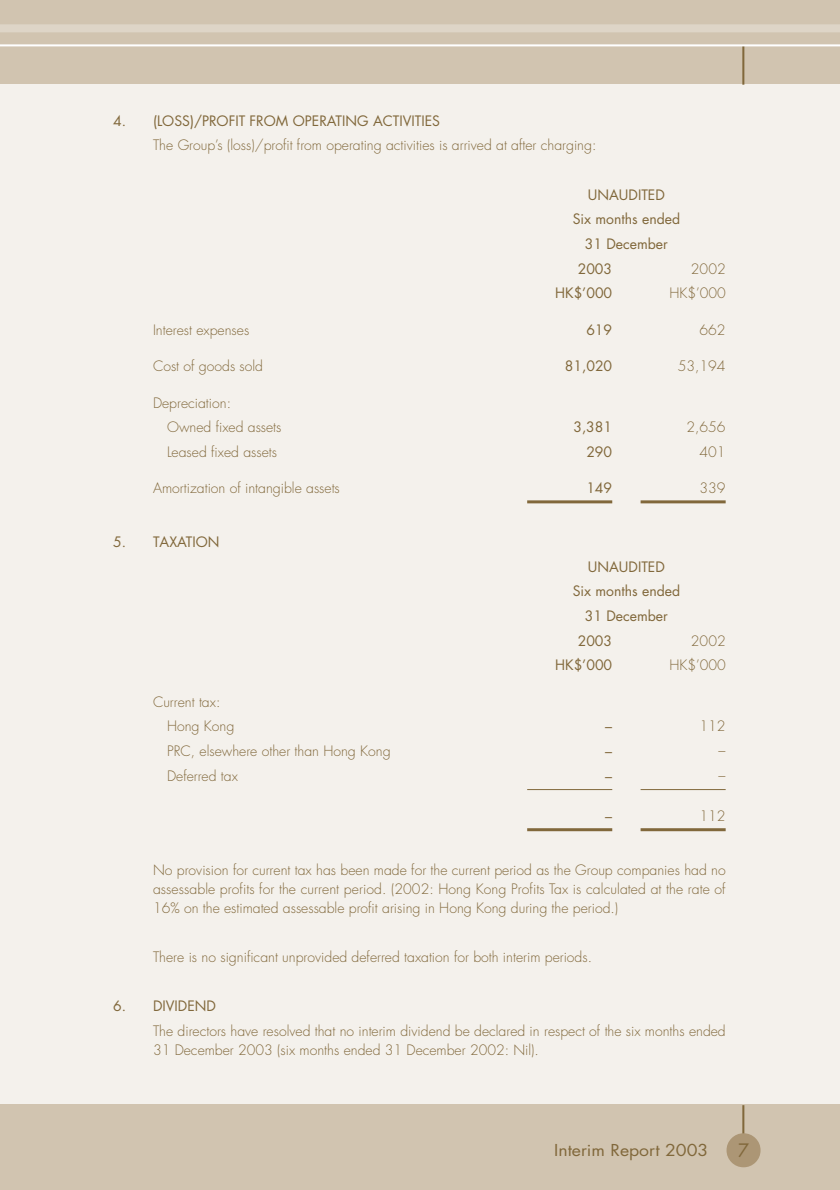
<style>
.page{position:relative;width:840px;height:1190px;background:#fff}
.page>*{position:absolute;margin:0;border:0;box-sizing:border-box;transform-origin:0 0}
.t1{font:18px "Futura";color:#81683b}
.t2{font:16px "Futura";color:#81683b;scale:1.1 1}
.t3{font:300 14px/19px "Futura";color:#81683b}
.t4{font:14px "Futura";color:#81683b}
</style>
<div class="page">
<div style="left:0;top:0;width:839px;height:1182px;background:#f4f1ec"></div>
<div style="left:0;top:1105px;width:839px;height:85px;background:#d1c4b0"></div>
<div style="left:0;top:0;width:839px;height:84px;background:#d1c4b0"></div>
<hr style="left:742px;top:45px;width:2px;height:40px;background:#81683b">
<hr style="left:742px;top:1105px;width:2px;height:47px;background:#81683b">
<svg style="left:727px;top:1133px;width:34px;height:34px"></svg>
<div style="left:0;top:24px;width:840px;height:8px;background:#ded5c7"></div>
<hr style="left:0;top:44px;width:840px;height:2px;background:#fff">
<hr style="left:527px;top:500px;width:85px;height:3px;background:#81683b">
<hr style="left:641px;top:500px;width:85px;height:3px;background:#81683b">
<hr style="left:527px;top:789px;width:85px;height:1px;background:#81683b">
<hr style="left:641px;top:789px;width:85px;height:1px;background:#81683b">
<hr style="left:527px;top:828px;width:85px;height:3px;background:#81683b">
<hr style="left:641px;top:828px;width:85px;height:3px;background:#81683b">
<p class="t4" style="left:113px;top:114px;width:328px">4. (LOSS)/PROFIT FROM OPERATING ACTIVITIES</p>
<p class="t3" style="left:153px;top:137px;width:445px">The Group’s (loss)/profit from operating activities is arrived at after charging:</p>
<p class="t4" style="left:588px;top:188px;width:79px">UNAUDITED</p>
<p class="t4" style="left:573px;top:213px;width:109px">Six months ended</p>
<p class="t4" style="left:585px;top:237px;width:85px">31 December</p>
<p class="t4" style="left:578px;top:262px;width:36px">2003</p>
<p class="t3" style="left:691px;top:260px;width:36px">2002</p>
<p class="t4" style="left:555px;top:287px;width:59px">HK$’000</p>
<p class="t3" style="left:669px;top:285px;width:58px">HK$’000</p>
<p class="t3" style="left:153px;top:321px;width:98px">Interest expenses</p>
<p class="t4" style="left:586px;top:323px;width:27px">619</p>
<p class="t3" style="left:700px;top:321px;width:28px">662</p>
<p class="t3" style="left:153px;top:358px;width:112px">Cost of goods sold</p>
<p class="t4" style="left:565px;top:360px;width:49px">81,020</p>
<p class="t3" style="left:678px;top:358px;width:49px">53,194</p>
<p class="t3" style="left:167px;top:391px;width:116px;line-height:24.8px;text-indent:-14px">Depreciation:<br>Owned fixed assets</p>
<p class="t4" style="left:573px;top:421px;width:40px">3,381</p>
<p class="t3" style="left:687px;top:419px;width:41px">2,656</p>
<p class="t3" style="left:167px;top:444px;width:111px">Leased fixed assets</p>
<p class="t4" style="left:586px;top:445px;width:27px">290</p>
<p class="t3" style="left:700px;top:444px;width:28px">401</p>
<p class="t3" style="left:153px;top:480px;width:188px">Amortization of intangible assets</p>
<p class="t4" style="left:586px;top:482px;width:27px">149</p>
<p class="t3" style="left:700px;top:480px;width:28px">339</p>
<p class="t4" style="left:113px;top:535px;width:108px">5. TAXATION</p>
<p class="t4" style="left:588px;top:560px;width:79px">UNAUDITED</p>
<p class="t4" style="left:573px;top:585px;width:109px">Six months ended</p>
<p class="t4" style="left:585px;top:609px;width:85px">31 December</p>
<p class="t4" style="left:578px;top:634px;width:36px">2003</p>
<p class="t3" style="left:691px;top:632px;width:36px">2002</p>
<p class="t4" style="left:555px;top:659px;width:59px">HK$’000</p>
<p class="t3" style="left:669px;top:657px;width:58px">HK$’000</p>
<p class="t3" style="left:167px;top:690px;width:69px;line-height:24.8px;text-indent:-14px">Current tax:<br>Hong Kong</p>
<p class="t4" style="left:605px;top:720px;width:8px">–</p>
<p class="t3" style="left:700px;top:718px;width:28px">112</p>
<p class="t3" style="left:167px;top:743px;width:225px">PRC, elsewhere other than Hong Kong</p>
<p class="t4" style="left:605px;top:744px;width:8px">–</p>
<p class="t3" style="left:167px;top:767px;width:72px">Deferred tax</p>
<p class="t4" style="left:605px;top:769px;width:8px">–</p>
<p class="t3" style="left:719px;top:743px;width:8px">–</p>
<p class="t3" style="left:719px;top:767px;width:8px">–</p>
<p class="t4" style="left:605px;top:810px;width:8px">–</p>
<p class="t3" style="left:700px;top:808px;width:28px">112</p>
<p class="t3" style="left:153px;top:861px;width:574px;text-align:justify">No provision for current tax has been made for the current period as the Group companies had no assessable profits for the current period. (2002: Hong Kong Profits Tax is calculated at the rate of 16% on the estimated assessable profit arising in Hong Kong during the period.)</p>
<p class="t3" style="left:153px;top:949px;width:441px">There is no significant unprovided deferred taxation for both interim periods.</p>
<p class="t4" style="left:113px;top:1000px;width:104px">6. DIVIDEND</p>
<p class="t3" style="left:153px;top:1023px;width:574px">The directors have resolved that no interim dividend be declared in respect of the six months ended<br>31 December 2003 (six months ended 31 December 2002: Nil).</p>
<p class="t2" style="left:554px;top:1143px;width:142px">Interim Report 2003</p>
<p class="t1" style="left:738px;top:1142px;width:13px">7</p>
</div>
